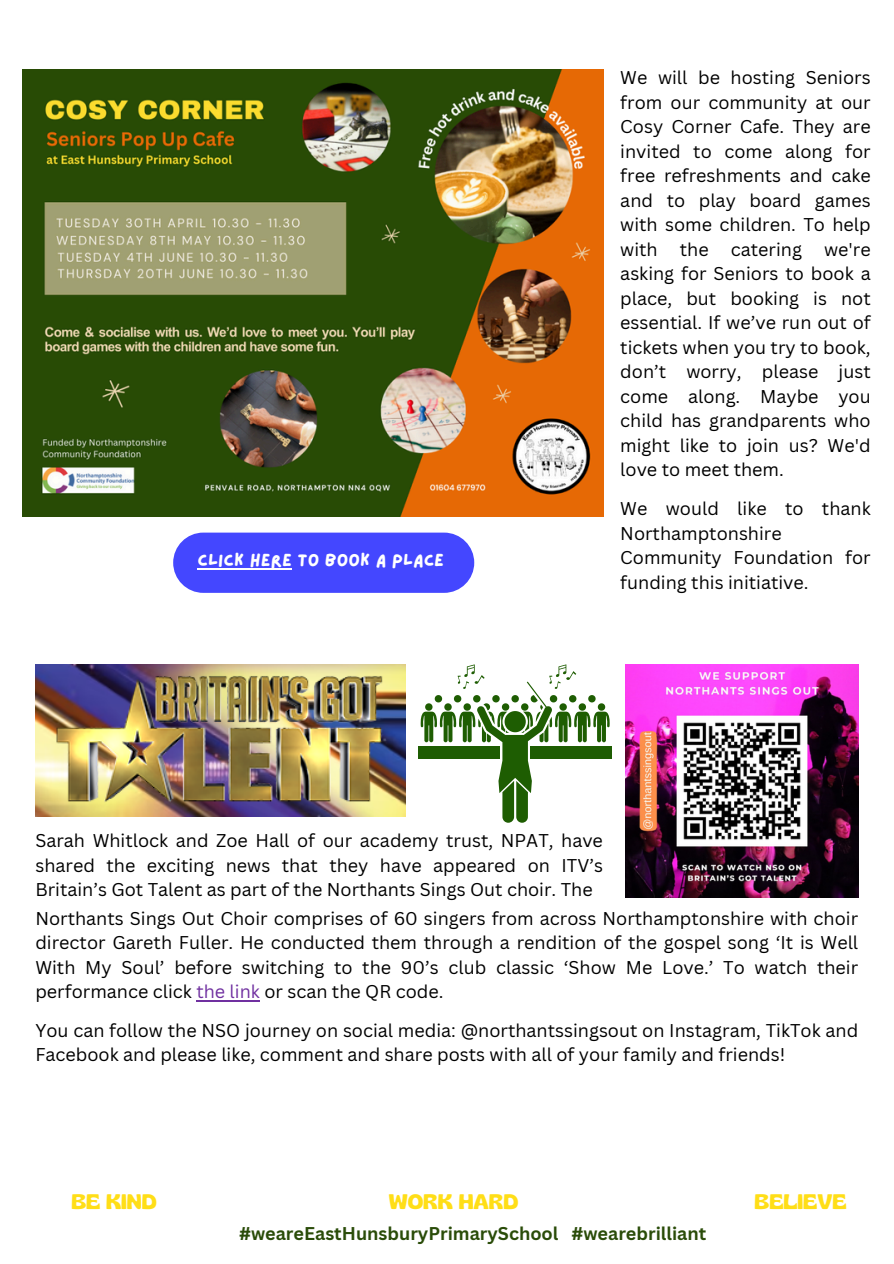
<style>
.page{position:relative;width:894px;height:1264px;background:#fff}
.page>*{position:absolute;margin:0;border:0;box-sizing:border-box;transform-origin:0 0}
.t1{font:600 21px "Gliker";color:#ffde17}
.t2{font:18px/24.5px "Canva Sans";color:#000;text-align:justify}
.t3{font:700 18px "Canva Sans";color:#2a4c09}
.t4{font:18px "Lazydog";color:#fff}
.s1{color:#7030a0}
</style>
<div class="page">
<img style="left:625px;top:664px;width:233px;height:233px">
<img style="left:35px;top:664px;width:370px;height:152px">
<div style="left:418px;top:746px;width:82px;height:13px;background:#1e5d02"></div>
<div style="left:530px;top:746px;width:81px;height:13px;background:#1e5d02"></div>
<svg style="left:420px;top:664px;width:189px;height:158px"></svg>
<hr style="left:196px;top:1000px;width:64px;height:1px;background:#7030a0">
<img style="left:23px;top:69px;width:580px;height:447px">
<div style="left:173px;top:532px;width:301px;height:61px;background:#4447ff;border-radius:30px"></div>
<hr style="left:197px;top:568px;width:95px;height:1px;background:#fff">
<h2 class="t4" style="left:197px;top:552px;width:248px">CLICK HERE TO BOOK A PLACE</h2>
<h2 class="t2" style="left:620px;top:65px;width:252px">We will be hosting Seniors from our community at our Cosy Corner Cafe. They are invited to come along for free refreshments and cake and to play board games with some children. To help with the catering we're asking for Seniors to book a place, but booking is not essential. If we’ve run out of tickets when you try to book, don’t worry, please just come along. Maybe you child has grandparents who might like to join us? We'd love to meet them.</h2>
<h2 class="t2" style="left:620px;top:496px;width:252px;text-align:left">We would like to thank<br>Northamptonshire<br>Community Foundation for funding this initiative.</h2>
<p class="t2" style="left:35px;top:828px;width:569px">Sarah Whitlock and Zoe Hall of our academy trust, NPAT, have shared the exciting news that they have appeared on ITV’s Britain’s Got Talent as part of the Northants Sings Out choir. The</p>
<p class="t2" style="left:35px;top:905px;width:824px">Northants Sings Out Choir comprises of 60 singers from across Northamptonshire with choir director Gareth Fuller. He conducted them through a rendition of the gospel song ‘It is Well With My Soul’ before switching to the 90’s club classic ‘Show Me Love.’ To watch their performance click <span class="s1">the link</span> or scan the QR code.</p>
<p class="t2" style="left:35px;top:1017px;width:824px">You can follow the NSO journey on social media: @northantssingsout on Instagram, TikTok and<br>Facebook and please like, comment and share posts with all of your family and friends!</p>
<p class="t1" style="left:71px;top:1187px;width:87px">BE KIND</p>
<p class="t1" style="left:389px;top:1187px;width:131px">WORK HARD</p>
<p class="t1" style="left:754px;top:1187px;width:94px">BELIEVE</p>
<h1 class="t3" style="left:239px;top:1220px;width:468px">#weareEastHunsburyPrimarySchool #wearebrilliant</h1>
</div>
